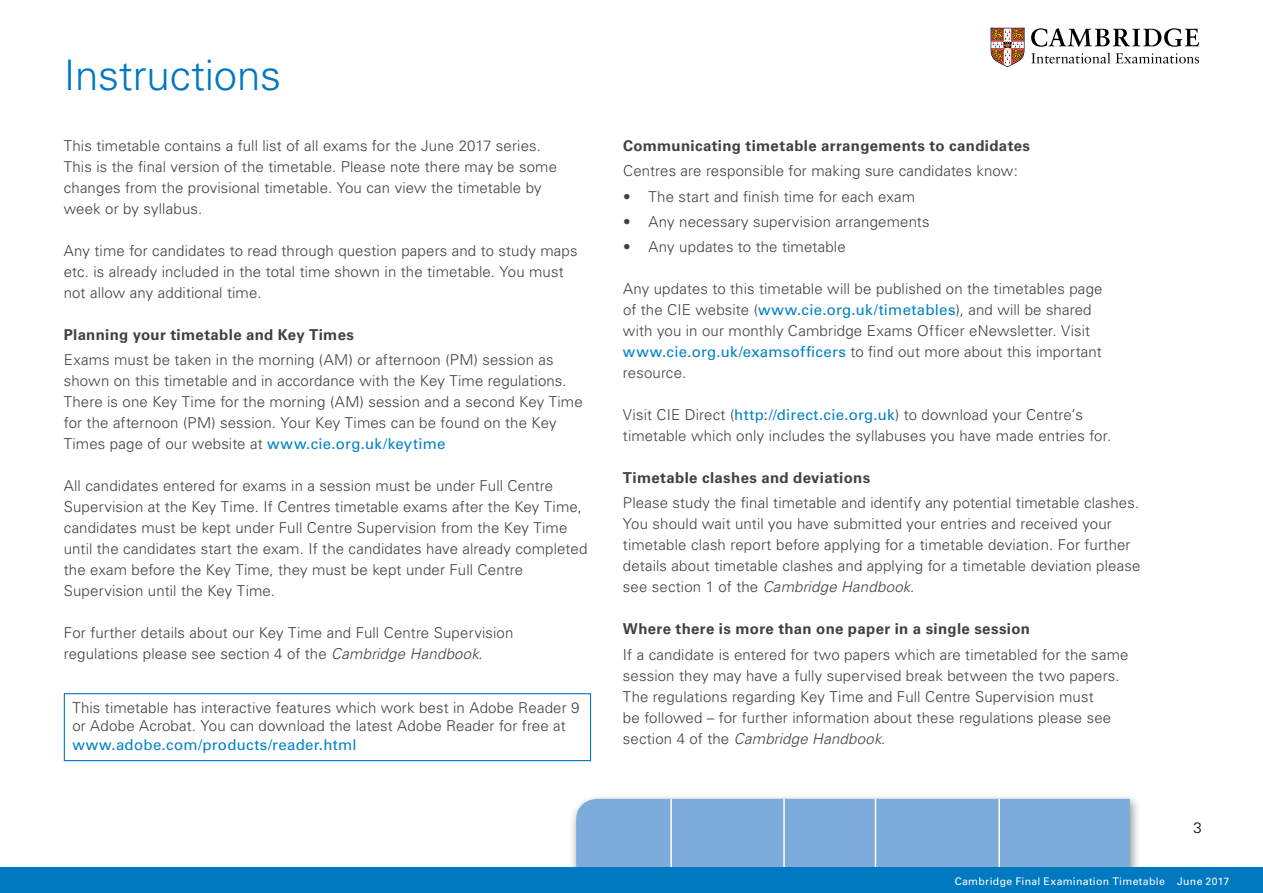
<style>
.page{position:relative;width:1263px;height:893px;background:#fff}
.page>*{position:absolute;margin:0;border:0;box-sizing:border-box;transform-origin:0 0}
.t1{font:300 42px "Univers LT Std";letter-spacing:-.005em;color:#0079c1}
.t2{font:300 15px/21px "Univers LT Std";letter-spacing:.01em;color:#414042}
.t3{font:700 15px "Univers LT Std";letter-spacing:.02em;color:#414042}
.t4{font:15px "Univers LT Std";letter-spacing:.02em;color:#0081c6}
.t5{font:300 15px "Univers LT Std";color:#000}
.t6{font:10.5px "Univers LT Std";letter-spacing:.03em;color:#fff}
.s1{font-weight:400;color:#0081c6}
.s2{font-style:italic}
</style>
<div class="page">
<div style="left:64px;top:693px;width:527px;height:68px;border:1px solid #0079c1"></div>
<svg style="left:1031px;top:28px;width:168px;height:36px"></svg>
<svg style="left:990px;top:28px;width:35px;height:39px"></svg>
<div style="left:569px;top:793px;width:572px;height:100px;background:#000;opacity:.45"></div>
<div style="left:576px;top:799px;width:554px;height:68px;background:#7cacdc"></div>
<hr style="left:875px;top:799px;width:1px;height:94px;background:#fff">
<hr style="left:998px;top:799px;width:2px;height:94px;background:#fff">
<hr style="left:783px;top:799px;width:2px;height:94px;background:#fff">
<hr style="left:670px;top:799px;width:2px;height:94px;background:#fff">
<div style="left:0;top:867px;width:1263px;height:26px;background:#0079c1"></div>
<h1 class="t1" style="left:64px;top:50px;width:219px">Instructions</h1>
<p class="t2" style="left:64px;top:135px;width:495px">This timetable contains a full list of all exams for the June 2017 series.<br>This is the final version of the timetable. Please note there may be some changes from the provisional timetable. You can view the timetable by week or by syllabus.</p>
<p class="t2" style="left:64px;top:240px;width:515px">Any time for candidates to read through question papers and to study maps etc. is already included in the total time shown in the timetable. You must not allow any additional time.</p>
<p class="t3" style="left:64px;top:326px;width:292px">Planning your timetable and Key Times</p>
<p class="t2" style="left:64px;top:350px;width:520px">Exams must be taken in the morning (AM) or afternoon (PM) session as shown on this timetable and in accordance with the Key Time regulations.<br>There is one Key Time for the morning (AM) session and a second Key Time for the afternoon (PM) session. Your Key Times can be found on the Key Times page of our website at <span class="s1">www.cie.org.uk/keytime</span></p>
<p class="t2" style="left:64px;top:476px;width:525px">All candidates entered for exams in a session must be under Full Centre Supervision at the Key Time. If Centres timetable exams after the Key Time, candidates must be kept under Full Centre Supervision from the Key Time until the candidates start the exam. If the candidates have already completed the exam before the Key Time, they must be kept under Full Centre Supervision until the Key Time.</p>
<p class="t2" style="left:64px;top:623px;width:451px">For further details about our Key Time and Full Centre Supervision regulations please see section 4 of the <span class="s2">Cambridge Handbook</span>.</p>
<p class="t2" style="left:72px;top:698px;width:509px;line-height:18.8px">This timetable has interactive features which work best in Adobe Reader 9 or Adobe Acrobat. You can download the latest Adobe Reader for free at</p>
<p class="t4" style="left:72px;top:736px;width:286px">www.adobe.com/products/reader.html</p>
<p class="t3" style="left:623px;top:137px;width:409px">Communicating timetable arrangements to candidates</p>
<p class="t2" style="left:623px;top:161px;width:396px">Centres are responsible for making sure candidates know:</p>
<p class="t2" style="left:623px;top:186px;width:294px">• The start and finish time for each exam</p>
<p class="t2" style="left:623px;top:211px;width:308px">• Any necessary supervision arrangements</p>
<p class="t2" style="left:623px;top:236px;width:224px">• Any updates to the timetable</p>
<p class="t2" style="left:623px;top:278px;width:481px">Any updates to this timetable will be published on the timetables page of the CIE website (<span class="s1">www.cie.org.uk/timetables</span>), and will be shared with you in our monthly Cambridge Exams Officer eNewsletter. Visit <span class="s1">www.cie.org.uk/examsofficers</span> to find out more about this important resource.</p>
<p class="t2" style="left:623px;top:404px;width:490px">Visit CIE Direct (<span class="s1">http://direct.cie.org.uk</span>) to download your Centre’s timetable which only includes the syllabuses you have made entries for.</p>
<p class="t3" style="left:623px;top:469px;width:249px">Timetable clashes and deviations</p>
<p class="t2" style="left:623px;top:493px;width:519px">Please study the final timetable and identify any potential timetable clashes.<br>You should wait until you have submitted your entries and received your timetable clash report before applying for a timetable deviation. For further details about timetable clashes and applying for a timetable deviation please see section 1 of the <span class="s2">Cambridge Handbook</span>.</p>
<p class="t3" style="left:623px;top:620px;width:409px">Where there is more than one paper in a single session</p>
<p class="t2" style="left:623px;top:644px;width:507px">If a candidate is entered for two papers which are timetabled for the same session they may have a fully supervised break between the two papers.<br>The regulations regarding Key Time and Full Centre Supervision must<br>be followed – for further information about these regulations please see section 4 of the <span class="s2">Cambridge Handbook</span>.</p>
<p class="t5" style="left:1193px;top:818px;width:10px">3</p>
<p class="t6" style="left:955px;top:875px;width:276px">Cambridge Final Examination Timetable June 2017</p>
</div>
